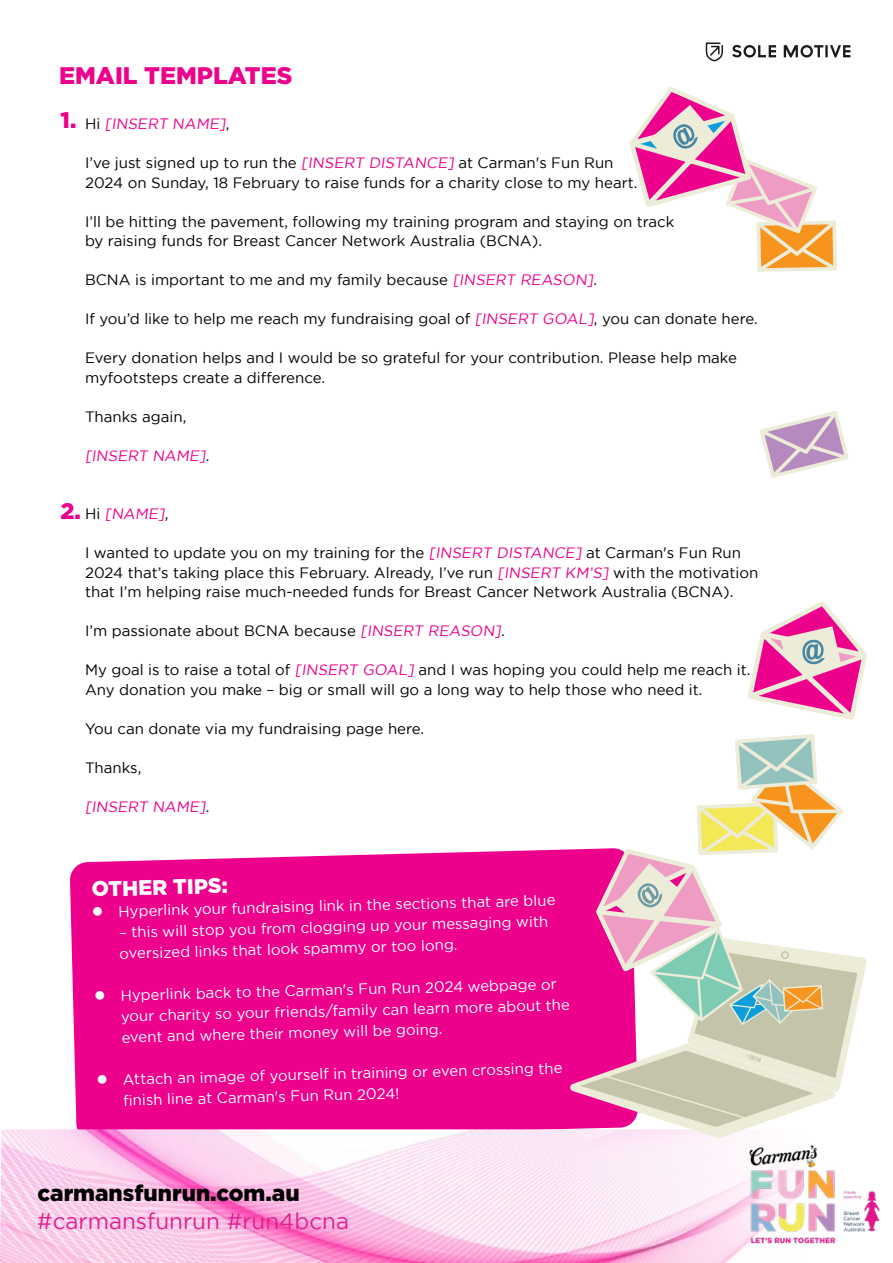
<style>
.page{position:relative;width:893px;height:1263px;background:#fff}
.page>*{position:absolute;margin:0;border:0;box-sizing:border-box;transform-origin:0 0}
.t1{font:900 24px "Gotham";color:#ec008c}
.t2{font:22.5px "Gotham";color:#e11f8f}
.t3{font:900 22.5px "Gotham";color:#000}
.t4{font:900 22.5px "Gotham";color:#ec008c}
.t5{font:900 21px "Gotham";color:#fff}
.t6{font:15px/19.5px "Gotham";color:#000}
.t7{font:15px/20.9px "Gotham";color:#fff}
.t8{font:15px "Gotham";color:#ec008c}
.s1{color:#000}
.s2{color:#ec008c}
</style>
<div class="page">
<div style="left:70px;top:849px;width:500px;height:280px;background:#ec008c"></div>
<svg style="left:629px;top:87px;width:208px;height:185px"></svg>
<svg style="left:760px;top:411px;width:88px;height:67px"></svg>
<svg style="left:748px;top:601px;width:119px;height:119px"></svg>
<svg style="left:706px;top:43px;width:17px;height:18px"></svg>
<svg style="left:784px;top:45px;width:66px;height:13px"></svg>
<svg style="left:732px;top:45px;width:44px;height:13px"></svg>
<img style="left:0;top:1129px;width:526px;height:134px">
<svg style="left:526px;top:1128px;width:217px;height:135px;fill:#fce9f6"></svg>
<svg style="left:570px;top:734px;width:297px;height:404px"></svg>
<img style="left:743px;top:1145px;width:137px;height:103px">
<h1 class="t1" style="left:59px;top:61px;width:235px">EMAIL TEMPLATES</h1>
<p class="t8" style="left:85px;top:116px;width:146px"><span class="s1">Hi</span> [INSERT NAME]<span class="s1">,</span></p>
<p class="t6" style="left:85px;top:153px;width:554px">I’ve just signed up to run the <span class="s2">[INSERT DISTANCE]</span> at Carman's Fun Run<br>2024 on Sunday, 18 February to raise funds for a charity close to my heart.</p>
<p class="t6" style="left:85px;top:211px;width:591px">I’ll be hitting the pavement, following my training program and staying on track by raising funds for Breast Cancer Network Australia (BCNA).</p>
<p class="t6" style="left:85px;top:270px;width:514px">BCNA is important to me and my family because <span class="s2">[INSERT REASON]</span>.</p>
<p class="t6" style="left:85px;top:309px;width:674px">If you’d like to help me reach my fundraising goal of <span class="s2">[INSERT GOAL]</span>, you can donate here.</p>
<p class="t6" style="left:85px;top:348px;width:653px">Every donation helps and I would be so grateful for your contribution. Please help make myfootsteps create a difference.</p>
<p class="t6" style="left:85px;top:406px;width:103px">Thanks again,</p>
<p class="t8" style="left:85px;top:447px;width:126px">[INSERT NAME]<span class="s1">.</span></p>
<h2 class="t4" style="left:61px;top:107px;width:17px">1.</h2>
<h2 class="t4" style="left:61px;top:498px;width:22px">2.</h2>
<p class="t8" style="left:85px;top:506px;width:85px"><span class="s1">Hi</span> [NAME]<span class="s1">,</span></p>
<p class="t6" style="left:85px;top:543px;width:675px">I wanted to update you on my training for the <span class="s2">[INSERT DISTANCE]</span> at Carman's Fun Run<br>2024 that’s taking place this February. Already, I’ve run <span class="s2">[INSERT KM’S]</span> with the motivation that I’m helping raise much-needed funds for Breast Cancer Network Australia (BCNA).</p>
<p class="t6" style="left:85px;top:621px;width:421px">I’m passionate about BCNA because <span class="s2">[INSERT REASON]</span>.</p>
<p class="t6" style="left:85px;top:660px;width:667px">My goal is to raise a total of <span class="s2">[INSERT GOAL]</span> and I was hoping you could help me reach it.<br>Any donation you make – big or small will go a long way to help those who need it.</p>
<p class="t6" style="left:85px;top:718px;width:341px">You can donate via my fundraising page here.</p>
<p class="t6" style="left:85px;top:757px;width:58px">Thanks,</p>
<p class="t8" style="left:85px;top:798px;width:126px">[INSERT NAME]<span class="s1">.</span></p>
<h3 class="t5" style="left:91px;top:877px;width:138px;rotate:-2deg">OTHER TIPS:</h3>
<p class="t7" style="left:92px;top:903px;width:465px;rotate:-2deg">● Hyperlink your fundraising link in the sections that are blue</p>
<p class="t7" style="left:118px;top:924px;width:431px;rotate:-2deg">– this will stop you from clogging up your messaging with oversized links that look spammy or too long.</p>
<p class="t7" style="left:120px;top:986px;width:451px;text-indent:-26px;rotate:-2deg">● Hyperlink back to the Carman's Fun Run 2024 webpage or your charity so your friends/family can learn more about the event and where their money will be going.</p>
<p class="t7" style="left:122px;top:1071px;width:442px;line-height:20.1px;text-indent:-26px;rotate:-2deg">● Attach an image of yourself in training or even crossing the fi nish line at Carman's Fun Run 2024!</p>
<h2 class="t3" style="left:37px;top:1180px;width:264px">carmansfunrun.com.au</h2>
<h2 class="t2" style="left:37px;top:1208px;width:314px">#carmansfunrun #run4bcna</h2>
</div>
